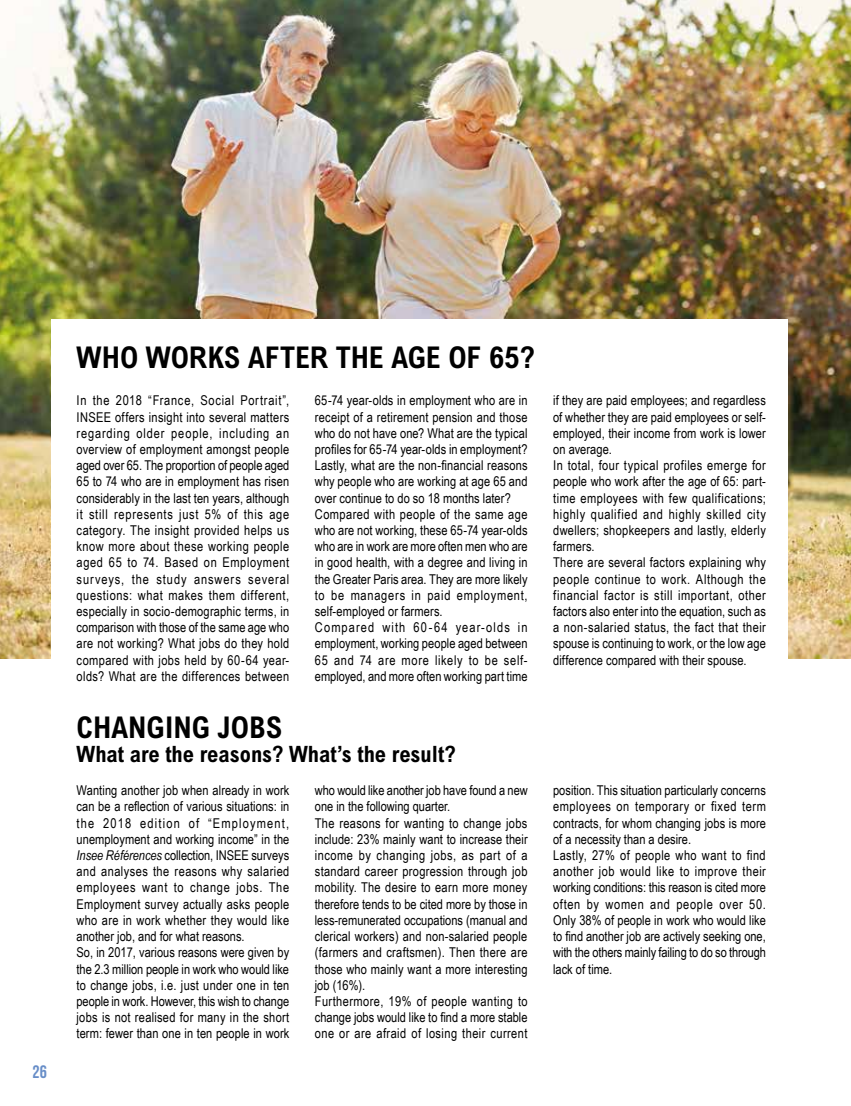
<style>
.page{position:relative;width:851px;height:1106px;background:#fff}
.page>*{position:absolute;margin:0;border:0;box-sizing:border-box;transform-origin:0 0}
.t1{font:700 condensed 30px "Arial";color:#000}
.t2{font:700 condensed 22.5px "Arial";color:#000}
.t3{font:700 18px "Bebas Neue";color:#688ec8}
.t4{font:13.5px/16.2px "Arial Narrow";letter-spacing:.01em;color:#000}
.s1{font-style:italic}
</style>
<div class="page">
<img style="left:0;top:0;width:850px;height:658px">
<div style="left:51px;top:319px;width:736px;height:559px;background:#fff"></div>
<h3 class="t3" style="left:33px;top:1062px;width:16px">26</h3>
<h1 class="t1" style="left:77px;top:340px;width:459px">WHO WORKS AFTER THE AGE OF 65?</h1>
<p class="t4" style="left:77px;top:392px;width:214px;text-align:justify">In the 2018 “France, Social Portrait”, INSEE offers insight into several matters regarding older people, including an overview of employment amongst people aged over 65. The proportion of people aged 65 to 74 who are in employment has risen considerably in the last ten years, although it still represents just 5% of this age category. The insight provided helps us know more about these working people aged 65 to 74. Based on Employment surveys, the study answers several questions: what makes them different, especially in socio-demographic terms, in comparison with those of the same age who are not working? What jobs do they hold compared with jobs held by 60-64 year&shy;olds? What are the differences between</p>
<p class="t4" style="left:315px;top:392px;width:214px">65-74 year-olds in employment who are in receipt of a retirement pension and those who do not have one? What are the typical profiles for 65-74 year-olds in employment?<br>Lastly, what are the non-financial reasons why people who are working at age 65 and over continue to do so 18 months later?<br>Compared with people of the same age who are not working, these 65-74 year-olds who are in work are more often men who are in good health, with a degree and living in the Greater Paris area. They are more likely to be managers in paid employment, self-employed or farmers.<br>Compared with 60-64 year-olds in employment, working people aged between 65 and 74 are more likely to be self&shy;employed, and more often working part time</p>
<p class="t4" style="left:553px;top:392px;width:214px">if they are paid employees; and regardless of whether they are paid employees or self&shy;employed, their income from work is lower on average.<br>In total, four typical profiles emerge for people who work after the age of 65: part&shy;time employees with few qualifications; highly qualified and highly skilled city dwellers; shopkeepers and lastly, elderly farmers.<br>There are several factors explaining why people continue to work. Although the financial factor is still important, other factors also enter into the equation, such as a non-salaried status, the fact that their spouse is continuing to work, or the low age difference compared with their spouse.</p>
<h1 class="t1" style="left:77px;top:710px;width:207px">CHANGING JOBS</h1>
<h2 class="t2" style="left:77px;top:741px;width:380px">What are the reasons? What’s the result?</h2>
<p class="t4" style="left:77px;top:782px;width:214px">Wanting another job when already in work can be a reflection of various situations: in the 2018 edition of “Employment, unemployment and working income” in the <span class="s1">Insee Références</span> collection, INSEE surveys and analyses the reasons why salaried employees want to change jobs. The Employment survey actually asks people who are in work whether they would like another job, and for what reasons.<br>So, in 2017, various reasons were given by the 2.3 million people in work who would like to change jobs, i.e. just under one in ten people in work. However, this wish to change jobs is not realised for many in the short term: fewer than one in ten people in work</p>
<p class="t4" style="left:315px;top:782px;width:214px">who would like another job have found a new one in the following quarter.<br>The reasons for wanting to change jobs include: 23% mainly want to increase their income by changing jobs, as part of a standard career progression through job mobility. The desire to earn more money therefore tends to be cited more by those in less-remunerated occupations (manual and clerical workers) and non-salaried people (farmers and craftsmen). Then there are those who mainly want a more interesting job (16%).<br>Furthermore, 19% of people wanting to change jobs would like to find a more stable one or are afraid of losing their current</p>
<p class="t4" style="left:553px;top:782px;width:214px">position. This situation particularly concerns employees on temporary or fixed term contracts, for whom changing jobs is more of a necessity than a desire.<br>Lastly, 27% of people who want to find another job would like to improve their working conditions: this reason is cited more often by women and people over 50.<br>Only 38% of people in work who would like to find another job are actively seeking one, with the others mainly failing to do so through lack of time.</p>
</div>
